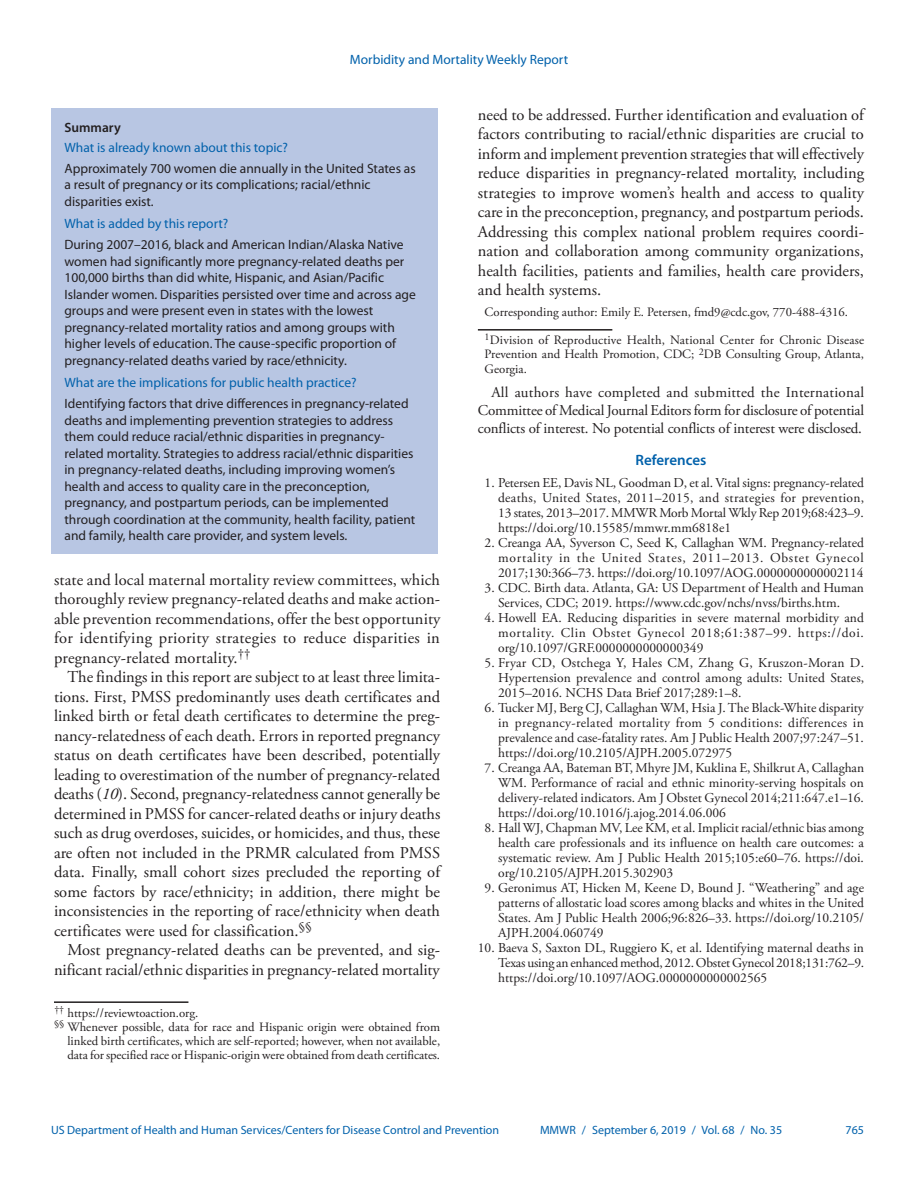
<style>
.page{position:relative;width:918px;height:1188px;background:#fff}
.page>*{position:absolute;margin:0;border:0;box-sizing:border-box;transform-origin:0 0}
.Paragraph{font:16.5px/19.5px "Adobe Garamond Pro";color:#231f20;text-align:justify}
.Conflict_of_Interest{font:15px/18px "Adobe Garamond Pro";letter-spacing:-.01em;color:#231f20;text-align:justify}
.Ref_Title{font:600 15px "Myriad Pro";color:#0161ab}
.Reference_10{font:13.5px/15px "Adobe Garamond Pro";color:#231f20;text-align:justify}
.Summary_Box_Text{font:13.5px/16.5px "Myriad Pro";color:#231f20}
.Summary_Box_Heading{font:13.5px "Myriad Pro";color:#0161ab}
.Summary_Box_Ttile{font:600 13.5px "Myriad Pro";color:#231f20}
.footnote_no_rule_tex{font:12.75px/14.2px "Adobe Garamond Pro";letter-spacing:-.01em;color:#231f20;text-align:justify}
.Author_Affiliations{font:12.75px/14.2px "Adobe Garamond Pro";color:#231f20;text-align:justify}
.Corresponding_Author{font:12.75px "Adobe Garamond Pro";color:#231f20}
.footnote_w_rule_text{font:12.75px "Adobe Garamond Pro";color:#231f20}
.t1{font:12px "Myriad Pro";color:#0161ab}
.s1{font-style:italic}
</style>
<div class="page">
<div style="left:51px;top:108px;width:386px;height:446px;background:#b8c6e3"></div>
<hr style="left:54px;top:1001px;width:134px;height:2px;background:#231f20">
<hr style="left:478px;top:329px;width:134px;height:2px;background:#231f20">
<p class="Summary_Box_Heading" style="left:350px;top:51px;width:220px">Morbidity and Mortality Weekly Report</p>
<h1 class="Summary_Box_Ttile" style="left:64px;top:119px;width:58px">Summary</h1>
<h1 class="Summary_Box_Heading" style="left:64px;top:139px;width:225px">What is already known about this topic?</h1>
<p class="Summary_Box_Text" style="left:64px;top:160px;width:353px">Approximately 700 women die annually in the United States as a result of pregnancy or its complications; racial/ethnic disparities exist.</p>
<h1 class="Summary_Box_Heading" style="left:64px;top:216px;width:165px">What is added by this report?</h1>
<p class="Summary_Box_Text" style="left:64px;top:236px;width:353px">During 2007–2016, black and American Indian/Alaska Native women had significantly more pregnancy-related deaths per 100,000 births than did white, Hispanic, and Asian/Pacific Islander women. Disparities persisted over time and across age groups and were present even in states with the lowest pregnancy-related mortality ratios and among groups with higher levels of education. The cause-specific proportion of pregnancy-related deaths varied by race/ethnicity.</p>
<h1 class="Summary_Box_Heading" style="left:64px;top:375px;width:294px">What are the implications for public health practice?</h1>
<p class="Summary_Box_Text" style="left:64px;top:395px;width:352px">Identifying factors that drive differences in pregnancy-related deaths and implementing prevention strategies to address them could reduce racial/ethnic disparities in pregnancy&shy;related mortality. Strategies to address racial/ethnic disparities in pregnancy-related deaths, including improving women’s health and access to quality care in the preconception, pregnancy, and postpartum periods, can be implemented through coordination at the community, health facility, patient and family, health care provider, and system levels.</p>
<p class="Paragraph" style="left:54px;top:571px;width:388px">state and local maternal mortality review committees, which thoroughly review pregnancy-related deaths and make action&shy;able prevention recommendations, offer the best opportunity for identifying priority strategies to reduce disparities in pregnancy-related mortality.<sup>††</sup></p>
<p class="Paragraph" style="left:54px;top:668px;width:388px;text-indent:13px">The findings in this report are subject to at least three limita&shy;tions. First, PMSS predominantly uses death certificates and linked birth or fetal death certificates to determine the preg&shy;nancy-relatedness of each death. Errors in reported pregnancy status on death certificates have been described, potentially leading to overestimation of the number of pregnancy-related deaths (<span class="s1">10</span>). Second, pregnancy-relatedness cannot generally be determined in PMSS for cancer-related deaths or injury deaths such as drug overdoses, suicides, or homicides, and thus, these are often not included in the PRMR calculated from PMSS data. Finally, small cohort sizes precluded the reporting of some factors by race/ethnicity; in addition, there might be inconsistencies in the reporting of race/ethnicity when death certificates were used for classification.<sup>§§</sup></p>
<p class="Paragraph" style="left:54px;top:941px;width:388px;text-align:right">Most pregnancy-related deaths can be prevented, and sig&shy;nificant racial/ethnic disparities in pregnancy-related mortality</p>
<p class="footnote_w_rule_text" style="left:54px;top:1005px;width:146px"><sup>††</sup> https://reviewtoaction.org.</p>
<p class="footnote_no_rule_tex" style="left:68px;top:1020px;width:374px;text-indent:-14px"><sup>§§</sup> Whenever possible, data for race and Hispanic origin were obtained from linked birth certificates, which are self-reported; however, when not available, data for specified race or Hispanic-origin were obtained from death certificates.</p>
<p class="Paragraph" style="left:478px;top:106px;width:388px">need to be addressed. Further identification and evaluation of factors contributing to racial/ethnic disparities are crucial to inform and implement prevention strategies that will effectively reduce disparities in pregnancy-related mortality, including strategies to improve women’s health and access to quality care in the preconception, pregnancy, and postpartum periods.<br>Addressing this complex national problem requires coordi&shy;nation and collaboration among community organizations, health facilities, patients and families, health care providers, and health systems.</p>
<p class="Corresponding_Author" style="left:485px;top:305px;width:365px">Corresponding author: Emily E. Petersen, fmd9@cdc.gov, 770-488-4316.</p>
<p class="Author_Affiliations" style="left:485px;top:333px;width:381px"><sup>1</sup>Division of Reproductive Health, National Center for Chronic Disease Prevention and Health Promotion, CDC; <sup>2</sup>DB Consulting Group, Atlanta, Georgia.</p>
<p class="Conflict_of_Interest" style="left:478px;top:384px;width:388px;text-indent:14px">All authors have completed and submitted the International Committee of Medical Journal Editors form for disclosure of potential conflicts of interest. No potential conflicts of interest were disclosed.</p>
<h1 class="Ref_Title" style="left:636px;top:450px;width:72px">References</h1>
<p class="Reference_10" style="left:498px;top:475px;width:368px;text-indent:-14px">1. Petersen EE, Davis NL, Goodman D, et al. Vital signs: pregnancy-related deaths, United States, 2011–2015, and strategies for prevention, 13 states, 2013–2017. MMWR Morb Mortal Wkly Rep 2019;68:423–9. https://doi.org/10.15585/mmwr.mm6818e1</p>
<p class="Reference_10" style="left:498px;top:535px;width:367px;text-indent:-14px">2. Creanga AA, Syverson C, Seed K, Callaghan WM. Pregnancy-related mortality in the United States, 2011–2013. Obstet Gynecol 2017;130:366–73. https://doi.org/10.1097/AOG.0000000000002114</p>
<p class="Reference_10" style="left:498px;top:580px;width:367px;text-indent:-14px">3. CDC. Birth data. Atlanta, GA: US Department of Health and Human<br>Services, CDC; 2019. https://www.cdc.gov/nchs/nvss/births.htm.</p>
<p class="Reference_10" style="left:498px;top:610px;width:367px;text-indent:-14px">4. Howell EA. Reducing disparities in severe maternal morbidity and mortality. Clin Obstet Gynecol 2018;61:387–99. https://doi. org/10.1097/GRF.0000000000000349</p>
<p class="Reference_10" style="left:498px;top:655px;width:368px;text-indent:-14px">5. Fryar CD, Ostchega Y, Hales CM, Zhang G, Kruszon-Moran D.<br>Hypertension prevalence and control among adults: United States, 2015–2016. NCHS Data Brief 2017;289:1–8.</p>
<p class="Reference_10" style="left:498px;top:700px;width:367px;text-indent:-14px">6. Tucker MJ, Berg CJ, Callaghan WM, Hsia J. The Black-White disparity in pregnancy-related mortality from 5 conditions: differences in prevalence and case-fatality rates. Am J Public Health 2007;97:247–51. https://doi.org/10.2105/AJPH.2005.072975</p>
<p class="Reference_10" style="left:498px;top:760px;width:367px;text-indent:-14px">7. Creanga AA, Bateman BT, Mhyre JM, Kuklina E, Shilkrut A, Callaghan WM. Performance of racial and ethnic minority-serving hospitals on delivery-related indicators. Am J Obstet Gynecol 2014;211:647.e1–16. https://doi.org/10.1016/j.ajog.2014.06.006</p>
<p class="Reference_10" style="left:498px;top:820px;width:367px;text-indent:-14px">8. Hall WJ, Chapman MV, Lee KM, et al. Implicit racial/ethnic bias among health care professionals and its influence on health care outcomes: a systematic review. Am J Public Health 2015;105:e60–76. https://doi. org/10.2105/AJPH.2015.302903</p>
<p class="Reference_10" style="left:498px;top:880px;width:367px;text-indent:-14px">9. Geronimus AT, Hicken M, Keene D, Bound J. “Weathering” and age patterns of allostatic load scores among blacks and whites in the United States. Am J Public Health 2006;96:826–33. https://doi.org/10.2105/ AJPH.2004.060749</p>
<p class="Reference_10" style="left:498px;top:940px;width:368px;text-indent:-20px">10. Baeva S, Saxton DL, Ruggiero K, et al. Identifying maternal deaths in Texas using an enhanced method, 2012. Obstet Gynecol 2018;131:762–9. https://doi.org/10.1097/AOG.0000000000002565</p>
<p class="t1" style="left:51px;top:1123px;width:450px">US Department of Health and Human Services/Centers for Disease Control and Prevention</p>
<p class="t1" style="left:540px;top:1123px;width:244px">MMWR / September 6, 2019 / Vol. 68 / No. 35</p>
<p class="t1" style="left:846px;top:1123px;width:20px">765</p>
</div>
